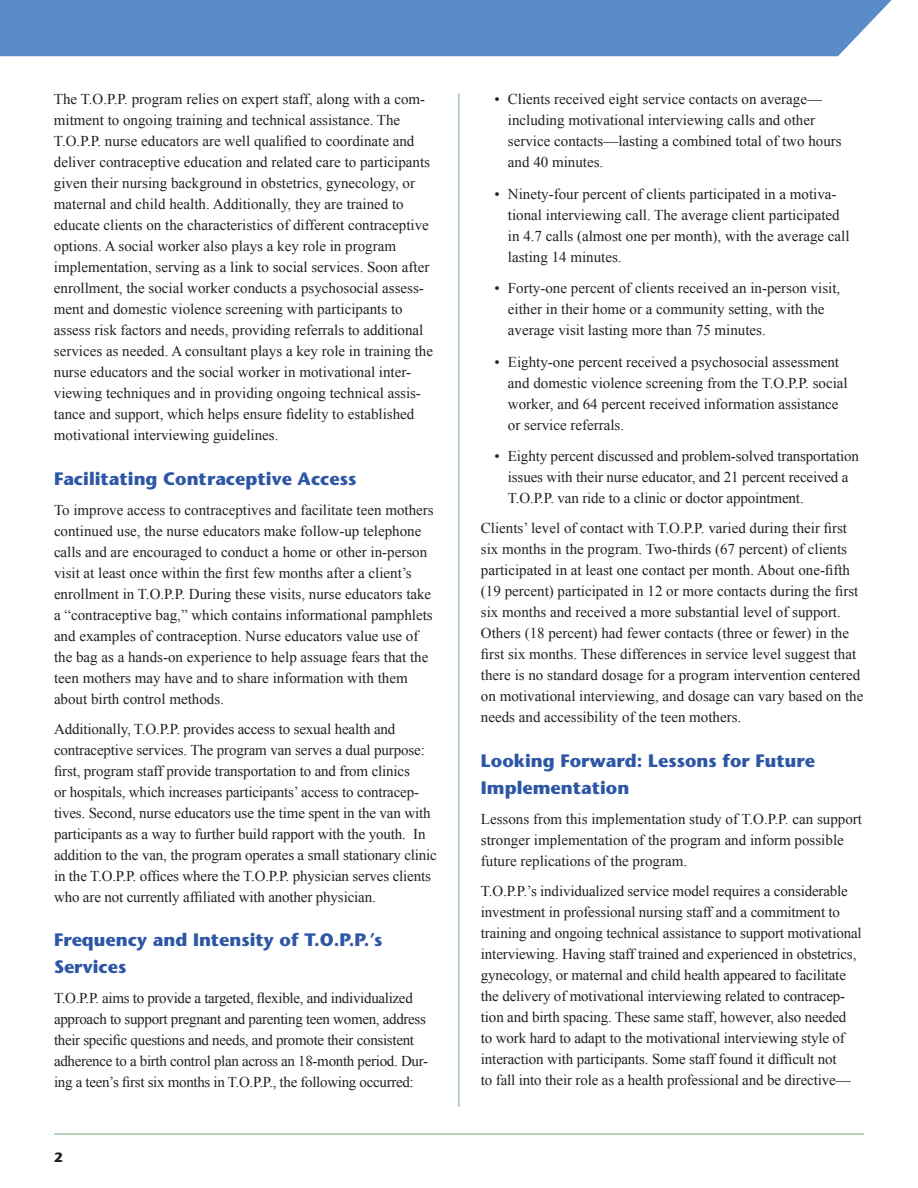
<style>
.page{position:relative;width:918px;height:1188px;background:#fff}
.page>*{position:absolute;margin:0;border:0;box-sizing:border-box;transform-origin:0 0}
.t1{font:700 18px/27px "Stone Sans Std";color:#2d56a5}
.t2{font:15px/21px "Times New Roman";color:#231f20}
.t3{font:15px/21px "Times New Roman";letter-spacing:-.02em;color:#231f20}
.t4{font:700 13.5px "Stone Sans Std";color:#231f20}
</style>
<div class="page">
<div style="left:0;top:0;width:892px;height:56px;background:#598bc8"></div>
<hr style="left:54px;top:1133px;width:810px;height:2px;background:#a2c8a6">
<hr style="left:458px;top:94px;width:2px;height:1013px;background:#a2c8a6">
<p class="t2" style="left:54px;top:88px;width:373px">The T.O.P.P. program relies on expert staff, along with a com&shy;mitment to ongoing training and technical assistance. The</p>
<p class="t2" style="left:54px;top:130px;width:381px">T.O.P.P. nurse educators are well qualified to coordinate and deliver contraceptive education and related care to participants given their nursing background in obstetrics, gynecology, or maternal and child health. Additionally, they are trained to educate clients on the characteristics of different contraceptive options. A social worker also plays a key role in program implementation, serving as a link to social services. Soon after enrollment, the social worker conducts a psychosocial assess&shy;ment and domestic violence screening with participants to assess risk factors and needs, providing referrals to additional services as needed. A consultant plays a key role in training the nurse educators and the social worker in motivational inter&shy;viewing techniques and in providing ongoing technical assis&shy;tance and support, which helps ensure fidelity to established motivational interviewing guidelines.</p>
<h2 class="t1" style="left:54px;top:465px;width:304px">Facilitating Contraceptive Access</h2>
<p class="t2" style="left:54px;top:499px;width:381px">To improve access to contraceptives and facilitate teen mothers continued use, the nurse educators make follow-up telephone calls and are encouraged to conduct a home or other in-person visit at least once within the first few months after a client’s enrollment in T.O.P.P. During these visits, nurse educators take a “contraceptive bag,” which contains informational pamphlets and examples of contraception. Nurse educators value use of the bag as a hands-on experience to help assuage fears that the teen mothers may have and to share information with them about birth control methods.</p>
<p class="t2" style="left:54px;top:718px;width:384px">Additionally, T.O.P.P. provides access to sexual health and contraceptive services. The program van serves a dual purpose: first, program staff provide transportation to and from clinics<br>or hospitals, which increases participants’ access to contracep&shy;tives. Second, nurse educators use the time spent in the van with participants as a way to further build rapport with the youth. In addition to the van, the program operates a small stationary clinic in the T.O.P.P. offices where the T.O.P.P. physician serves clients who are not currently affiliated with another physician.</p>
<h2 class="t1" style="left:54px;top:926px;width:330px">Frequency and Intensity of T.O.P.P.’s<br>Services</h2>
<p class="t3" style="left:54px;top:987px;width:376px">T.O.P.P. aims to provide a targeted, flexible, and individualized approach to support pregnant and parenting teen women, address their specific questions and needs, and promote their consistent adherence to a birth control plan across an 18-month period. Dur&shy;ing a teen’s first six months in T.O.P.P., the following occurred:</p>
<p class="t4" style="left:54px;top:1149px;width:10px">2</p>
<p class="t2" style="left:508px;top:88px;width:335px;text-indent:-14px">• Clients received eight service contacts on average— including motivational interviewing calls and other service contacts—lasting a combined total of two hours and 40 minutes.</p>
<p class="t2" style="left:508px;top:183px;width:343px;text-indent:-14px">• Ninety-four percent of clients participated in a motiva&shy;tional interviewing call. The average client participated in 4.7 calls (almost one per month), with the average call lasting 14 minutes.</p>
<p class="t2" style="left:508px;top:277px;width:334px;text-indent:-14px">• Forty-one percent of clients received an in-person visit, either in their home or a community setting, with the average visit lasting more than 75 minutes.</p>
<p class="t2" style="left:508px;top:351px;width:341px;text-indent:-14px">• Eighty-one percent received a psychosocial assessment and domestic violence screening from the T.O.P.P. social worker, and 64 percent received information assistance or service referrals.</p>
<p class="t2" style="left:508px;top:445px;width:352px;text-indent:-14px">• Eighty percent discussed and problem-solved transportation issues with their nurse educator, and 21 percent received a<br>T.O.P.P. van ride to a clinic or doctor appointment.</p>
<p class="t2" style="left:481px;top:517px;width:384px">Clients’ level of contact with T.O.P.P. varied during their first six months in the program. Two-thirds (67 percent) of clients participated in at least one contact per month. About one-fifth (19 percent) participated in 12 or more contacts during the first six months and received a more substantial level of support.<br>Others (18 percent) had fewer contacts (three or fewer) in the first six months. These differences in service level suggest that there is no standard dosage for a program intervention centered on motivational interviewing, and dosage can vary based on the needs and accessibility of the teen mothers.</p>
<h2 class="t1" style="left:481px;top:747px;width:336px">Looking Forward: Lessons for Future<br>Implementation</h2>
<p class="t2" style="left:481px;top:808px;width:383px">Lessons from this implementation study of T.O.P.P. can support stronger implementation of the program and inform possible future replications of the program.</p>
<p class="t2" style="left:481px;top:880px;width:382px">T.O.P.P.’s individualized service model requires a considerable investment in professional nursing staff and a commitment to training and ongoing technical assistance to support motivational interviewing. Having staff trained and experienced in obstetrics, gynecology, or maternal and child health appeared to facilitate the delivery of motivational interviewing related to contracep&shy;tion and birth spacing. These same staff, however, also needed<br>to work hard to adapt to the motivational interviewing style of interaction with participants. Some staff found it difficult not<br>to fall into their role as a health professional and be directive—</p>
</div>
